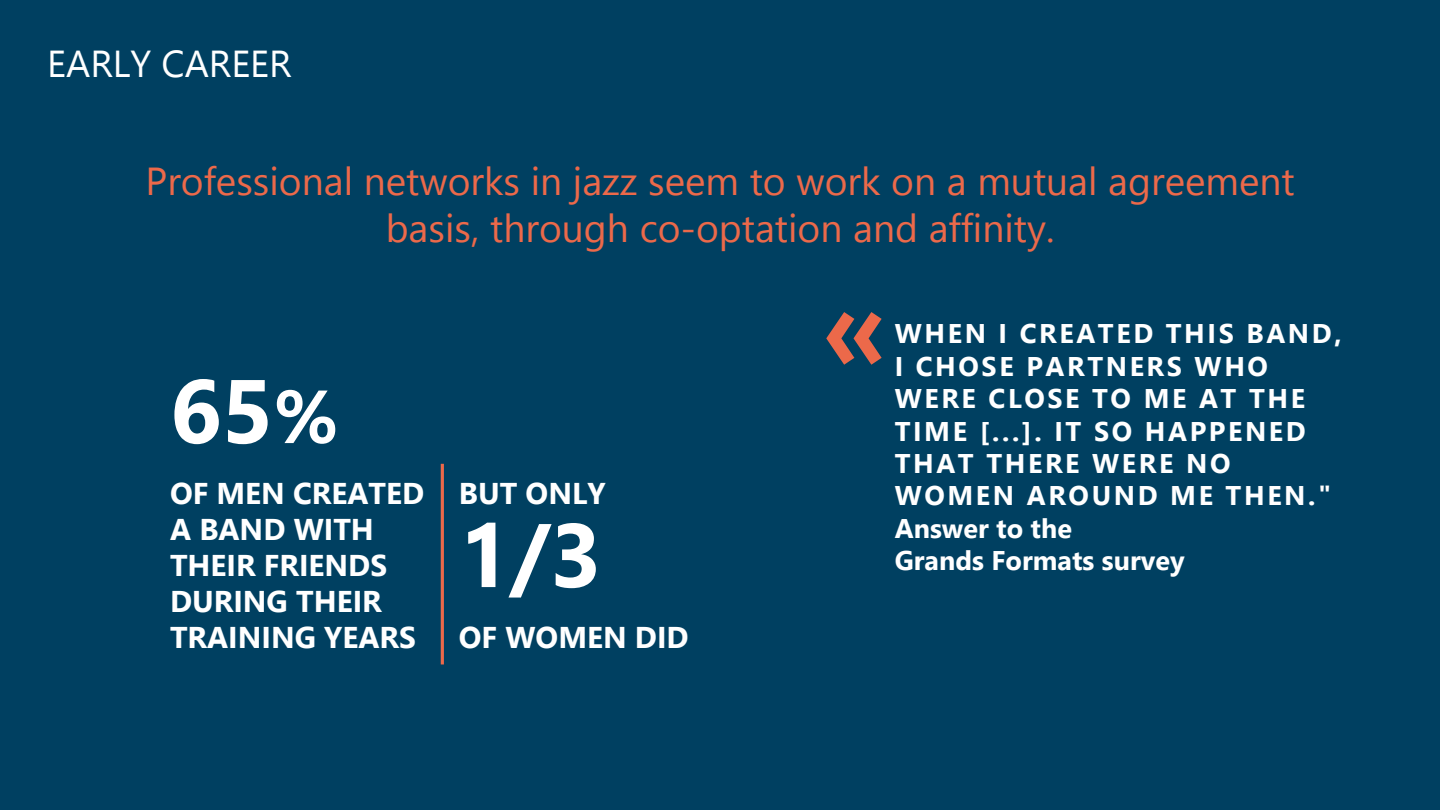
<style>
.page{position:relative;width:1440px;height:810px;background:#004061}
.page>*{position:absolute;margin:0;border:0;box-sizing:border-box;transform-origin:0 0}
.t1{font:700 112.5px "Meta";color:#ec694a}
.t2{font:700 90px "Leelawadee UI";color:#fff}
.t3{font:39px/46.8px "Leelawadee UI";color:#ec694a;text-align:center}
.texte_capitale{font:37.5px "Leelawadee UI";color:#fff}
.t4{font:700 30px/36px "Leelawadee UI";color:#fff}
.t5{font:700 27px/32.4px "Leelawadee UI";letter-spacing:.095em;color:#fff}
.s1{font-size:75px}
.s2{font-style:inherit}
</style>
<div class="page">
<hr style="left:441px;top:464px;width:2px;height:200px;background:#ec694a">
<p class="texte_capitale" style="left:47px;top:38px;width:246px">EARLY CAREER</p>
<p class="t3" style="left:146px;top:156px;width:1151px">Professional networks in jazz seem to work on a mutual agreement basis, through co-optation and affinity.</p>
<h2 class="t2" style="left:170px;top:347px;width:170px">65<span class="s1">%</span></h2>
<p class="t4" style="left:170px;top:473px;width:256px">OF MEN CREATED<br>A BAND WITH<br>THEIR FRIENDS<br>DURING THEIR<br>TRAINING YEARS</p>
<p class="t4" style="left:459px;top:473px;width:148px">BUT ONLY</p>
<h2 class="t2" style="left:459px;top:491px;width:145px">1/3</h2>
<p class="t4" style="left:459px;top:617px;width:231px">OF WOMEN DID</p>
<p class="t1" style="left:824px;top:262px;width:62px">«</p>
<p class="t5" style="left:895px;top:316px;width:448px">WHEN I CREATED THIS BAND,<br>I CHOSE PARTNERS WHO<br>WERE CLOSE TO ME AT THE<br>TIME [...]. IT SO HAPPENED<br>THAT THERE WERE NO<br>WOMEN AROUND ME THEN."<br><span class="s2">A</span>nswer to the<br>Grands Formats survey</p>
</div>
